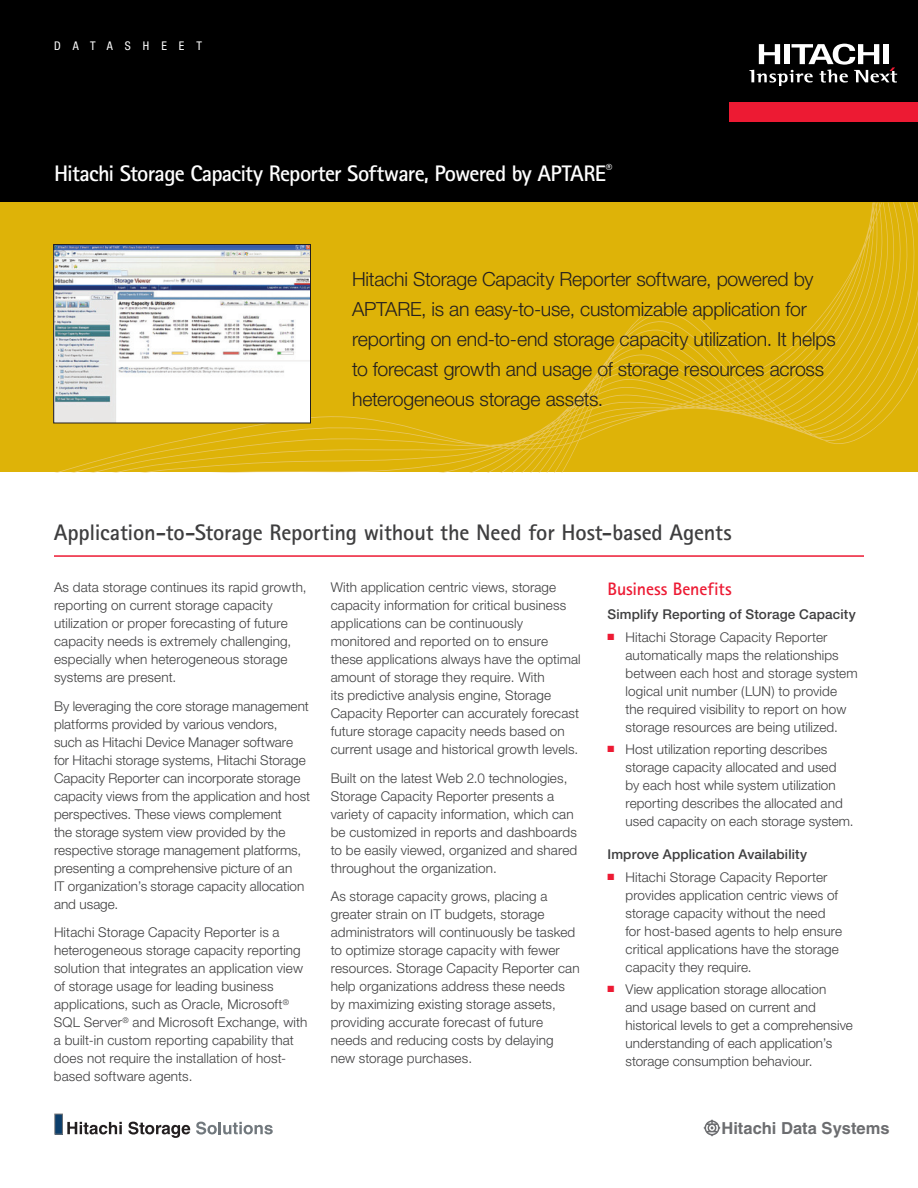
<style>
.page{position:relative;width:918px;height:1188px;background:#fff}
.page>*{position:absolute;margin:0;border:0;box-sizing:border-box;transform-origin:0 0}
.t1{font:700 22.5px "Rotis Sans Serif";letter-spacing:-.01em;color:#3e3e3f}
.t2{font:700 22.5px "Rotis Sans Serif";letter-spacing:-.035em;color:#fff}
.t3{font:300 19.5px/30px "Helvetica Neue";letter-spacing:-.015em;color:#231f20}
.t4{font:700 18px "Rotis Sans Serif";letter-spacing:-.01em;color:#ed1a33}
.t5{font:700 16.5px "Helvetica";color:#6c6d70}
.t6{font:300 13.5px/18px "Helvetica Neue";letter-spacing:.01em;color:#3e3e3f}
.t7{font:500 13.5px "Helvetica Neue";letter-spacing:.01em;color:#3e3e3f}
.t8{font:condensed 12px "Helvetica Neue";letter-spacing:1em;color:#fff}
.s1{color:#ed1a33}
</style>
<div class="page">
<div style="left:0;top:0;width:918px;height:202px;background:#000"></div>
<div style="left:729px;top:103px;width:189px;height:19px;background:#ed1a33"></div>
<svg style="left:749px;top:44px;width:148px;height:42px"></svg>
<svg style="left:703px;top:1119px;width:18px;height:18px"></svg>
<svg style="left:67px;top:1122px;width:55px;height:12px"></svg>
<svg style="left:128px;top:1122px;width:62px;height:16px"></svg>
<svg style="left:196px;top:1122px;width:77px;height:13px"></svg>
<div style="left:55px;top:1114px;width:7px;height:20px;background:#0c3f6c"></div>
<div style="left:0;top:202px;width:376px;height:270px;background:#deb308"></div>
<svg style="left:376px;top:202px;width:542px;height:270px;background:#deb30c"></svg>
<img style="left:56px;top:246px;width:253px;height:175px">
<div style="left:54px;top:244px;width:257px;height:179px;border:1px solid #231f20"></div>
<hr style="left:54px;top:555px;width:810px;height:2px;background:#ed1a33">
<p class="t8" style="left:54px;top:39px;width:150px">DATASHEET</p>
<h1 class="t2" style="left:54px;top:159px;width:560px">Hitachi Storage Capacity Reporter Software, Powered by APTARE<sup>®</sup></h1>
<p class="t3" style="left:352px;top:264px;width:485px">Hitachi Storage Capacity Reporter software, powered by APTARE, is an easy-to-use, customizable application for reporting on end-to-end storage capacity utilization. It helps to forecast growth and usage of storage resources across heterogeneous storage assets.</p>
<h1 class="t1" style="left:54px;top:518px;width:679px">Application-to-Storage Reporting without the Need for Host-based Agents</h1>
<p class="t6" style="left:54px;top:578px;width:254px">As data storage continues its rapid growth, reporting on current storage capacity utilization or proper forecasting of future capacity needs is extremely challenging, especially when heterogeneous storage systems are present.</p>
<p class="t6" style="left:54px;top:697px;width:258px">By leveraging the core storage management platforms provided by various vendors,<br>such as Hitachi Device Manager software for Hitachi storage systems, Hitachi Storage Capacity Reporter can incorporate storage capacity views from the application and host perspectives. These views complement<br>the storage system view provided by the respective storage management platforms, presenting a comprehensive picture of an<br>IT organization’s storage capacity allocation and usage.</p>
<p class="t6" style="left:54px;top:923px;width:255px">Hitachi Storage Capacity Reporter is a heterogeneous storage capacity reporting solution that integrates an application view of storage usage for leading business applications, such as Oracle, Microsoft<sup>® </sup>SQL Server<sup>®</sup> and Microsoft Exchange, with a built-in custom reporting capability that does not require the installation of host&shy;based software agents.</p>
<p class="t6" style="left:331px;top:578px;width:252px">With application centric views, storage capacity information for critical business applications can be continuously monitored and reported on to ensure these applications always have the optimal amount of storage they require. With<br>its predictive analysis engine, Storage Capacity Reporter can accurately forecast future storage capacity needs based on current usage and historical growth levels.</p>
<p class="t6" style="left:331px;top:769px;width:248px">Built on the latest Web 2.0 technologies, Storage Capacity Reporter presents a variety of capacity information, which can be customized in reports and dashboards to be easily viewed, organized and shared throughout the organization.</p>
<p class="t6" style="left:331px;top:887px;width:250px">As storage capacity grows, placing a greater strain on IT budgets, storage administrators will continuously be tasked to optimize storage capacity with fewer resources. Storage Capacity Reporter can help organizations address these needs by maximizing existing storage assets, providing accurate forecast of future needs and reducing costs by delaying new storage purchases.</p>
<h3 class="t4" style="left:608px;top:578px;width:126px">Business Benefits</h3>
<p class="t7" style="left:608px;top:606px;width:250px">Simplify Reporting of Storage Capacity</p>
<p class="t6" style="left:626px;top:628px;width:234px;text-indent:-18px"><span class="s1">■</span> Hitachi Storage Capacity Reporter automatically maps the relationships between each host and storage system logical unit number (LUN) to provide the required visibility to report on how storage resources are being utilized.</p>
<p class="t6" style="left:626px;top:740px;width:230px;text-indent:-18px"><span class="s1">■</span> Host utilization reporting describes storage capacity allocated and used by each host while system utilization reporting describes the allocated and used capacity on each storage system.</p>
<p class="t7" style="left:607px;top:846px;width:201px">Improve Application Availability</p>
<p class="t6" style="left:626px;top:868px;width:218px;text-indent:-18px"><span class="s1">■</span> Hitachi Storage Capacity Reporter provides application centric views of storage capacity without the need for host-based agents to help ensure critical applications have the storage capacity they require.</p>
<p class="t6" style="left:626px;top:980px;width:229px;text-indent:-18px"><span class="s1">■</span> View application storage allocation<br>and usage based on current and historical levels to get a comprehensive understanding of each application’s storage consumption behaviour.</p>
<p class="t5" style="left:721px;top:1118px;width:170px">Hitachi Data Systems</p>
</div>
